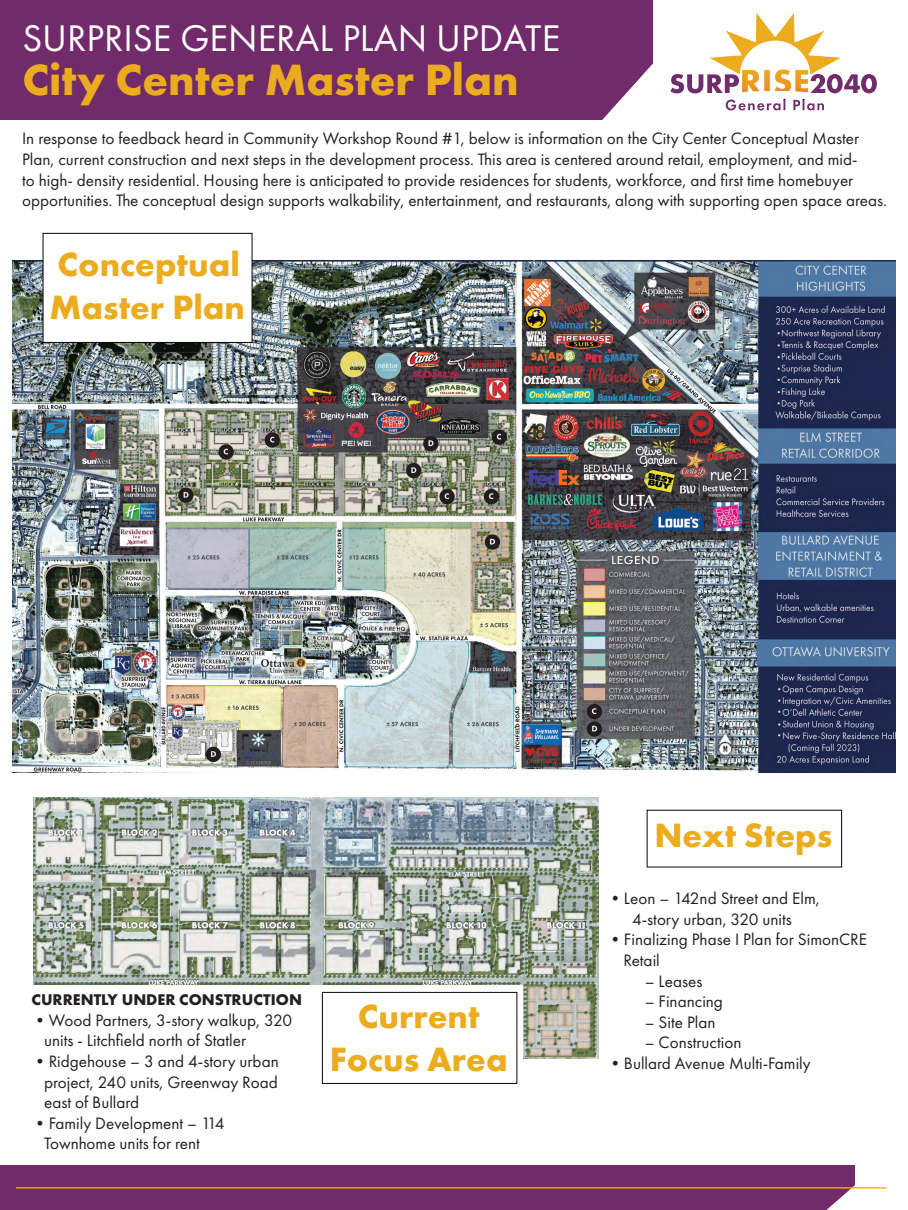
<style>
.page{position:relative;width:908px;height:1210px;background:#fff}
.page>*{position:absolute;margin:0;border:0;box-sizing:border-box;transform-origin:0 0}
.LoremTextExampleSimp{font:700 45.5px "Futura PT";color:#ebac20}
.LoremTextExampleSimp-2{font:38.5px "Futura PT";color:#fff}
.LoremTextExampleSimp-3{font:700 35px/43.4px "Futura PT";color:#ebac20}
.t1{font:17.15px/20.6px "Futura PT";color:#231f20}
.t2{font:700 16.1px "Futura PT";color:#231f20}
.s1{font-weight:700}
</style>
<div class="page">
<div style="left:0;top:1165px;width:853px;height:45px;background:#712a6a"></div>
<svg style="left:826px;top:1168px;width:61px;height:42px"></svg>
<hr style="left:16px;top:1187px;width:869px;height:1px;background:#ebac20">
<div style="left:0;top:0;width:652px;height:120px;background:#712a6a"></div>
<svg style="left:602px;top:61px;width:51px;height:59px"></svg>
<img style="left:670px;top:13px;width:207px;height:98px">
<img style="left:13px;top:261px;width:882px;height:511px">
<img style="left:33px;top:797px;width:565px;height:187px">
<img style="left:523px;top:981px;width:75px;height:77px">
<div style="left:43px;top:233px;width:209px;height:110px;background:#fff;border:1px solid #040503"></div>
<div style="left:322px;top:992px;width:195px;height:91px;background:#fff;border:1px solid #040503"></div>
<p class="LoremTextExampleSimp-2" style="left:22px;top:16px;width:539px">SURPRISE GENERAL PLAN UPDATE</p>
<p class="LoremTextExampleSimp" style="left:22px;top:50px;width:498px">City Center Master Plan</p>
<p class="t1" style="left:22px;top:128px;width:866px">In response to feedback heard in Community Workshop Round #1, below is information on the City Center Conceptual Master Plan, current construction and next steps in the development process. This area is centered around retail, employment, and mid-<br>to high- density residential. Housing here is anticipated to provide residences for students, workforce, and first time homebuyer opportunities. The conceptual design supports walkability, entertainment, and restaurants, along with supporting open space areas.</p>
<p class="LoremTextExampleSimp-3" style="left:49px;top:241px;width:197px">Conceptual<br>Master Plan</p>
<p class="t2" style="left:31px;top:989px;width:272px">CURRENTLY UNDER CONSTRUCTION</p>
<p class="t1" style="left:44px;top:1009px;width:249px;text-indent:-13px">•Wood Partners, 3-story walkup, 320 units - Litchfield north of Statler</p>
<p class="t1" style="left:44px;top:1051px;width:236px;text-align:justify;text-indent:-13px">•Ridgehouse – 3 and 4-story urban project, 240 units, Greenway Road east of Bullard</p>
<p class="t1" style="left:44px;top:1112px;width:182px;text-indent:-13px">•Family Development – 114<br>Townhome units for rent</p>
<p class="LoremTextExampleSimp-3" style="left:329px;top:993px;width:179px;text-align:center">Current<br>Focus Area</p>
<p class="LoremTextExampleSimp-3" style="left:654px;top:813px;width:179px">Next Steps</p>
<p class="t1" style="left:606px;top:888px;width:214px"><span class="s1">•</span>Leon – 142nd Street and Elm,</p>
<p class="t1" style="left:631px;top:908px;width:161px">4-story urban, 320 units</p>
<p class="t1" style="left:623px;top:929px;width:245px;text-indent:-17px">•Finalizing Phase I Plan for SimonCRE<br>Retail</p>
<p class="t1" style="left:644px;top:970px;width:59px">– Leases</p>
<p class="t1" style="left:644px;top:991px;width:80px">– Financing</p>
<p class="t1" style="left:644px;top:1011px;width:72px">– Site Plan</p>
<p class="t1" style="left:644px;top:1032px;width:98px">– Construction</p>
<p class="t1" style="left:606px;top:1052px;width:205px">•Bullard Avenue Multi-Family</p>
</div>
